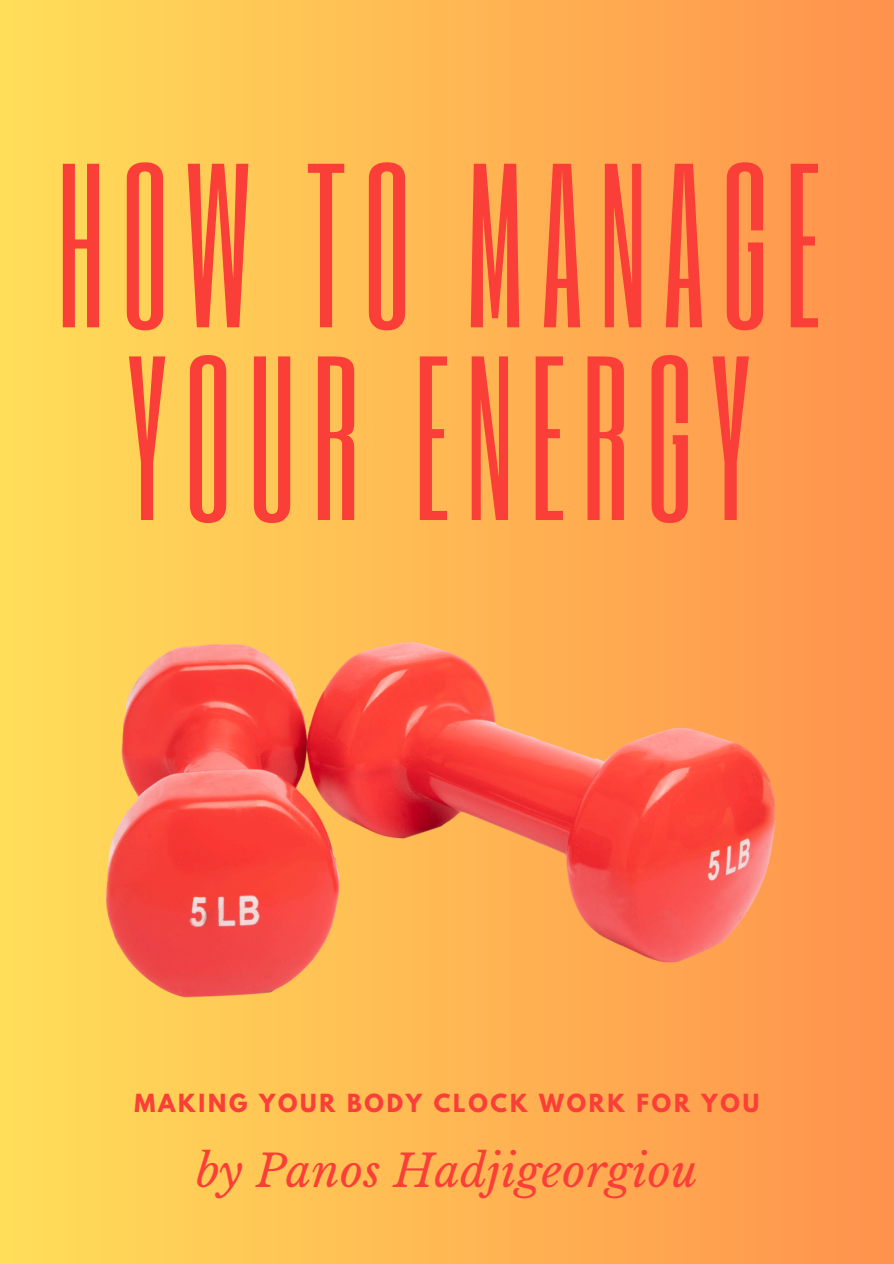
<style>
.page{position:relative;width:894px;height:1264px;background:#fff}
.page>*{position:absolute;margin:0;border:0;box-sizing:border-box;transform-origin:0 0}
.t1{font:193.8px/192.6px "Six Caps";letter-spacing:.08em;color:#fa3f39;text-align:center}
.t2{font:italic 44.1px "Libre Baskerville";letter-spacing:.015em;color:#fa3f39}
.t3{font:700 22.05px "League Spartan";letter-spacing:.125em;color:#fa3f39}
</style>
<div class="page">
<div style="left:0;top:0;width:893px;height:1263px;background:linear-gradient(to right,#ffde59,#ff924d)"></div>
<img style="left:106px;top:642px;width:669px;height:355px">
<p class="t1" style="left:57px;top:144px;width:765px">HOW TO MANAGE<br>YOUR ENERGY</p>
<p class="t3" style="left:134px;top:1092px;width:626px">MAKING YOUR BODY CLOCK WORK FOR YOU</p>
<h2 class="t2" style="left:196px;top:1143px;width:503px">by Panos Hadjigeorgiou</h2>
</div>
